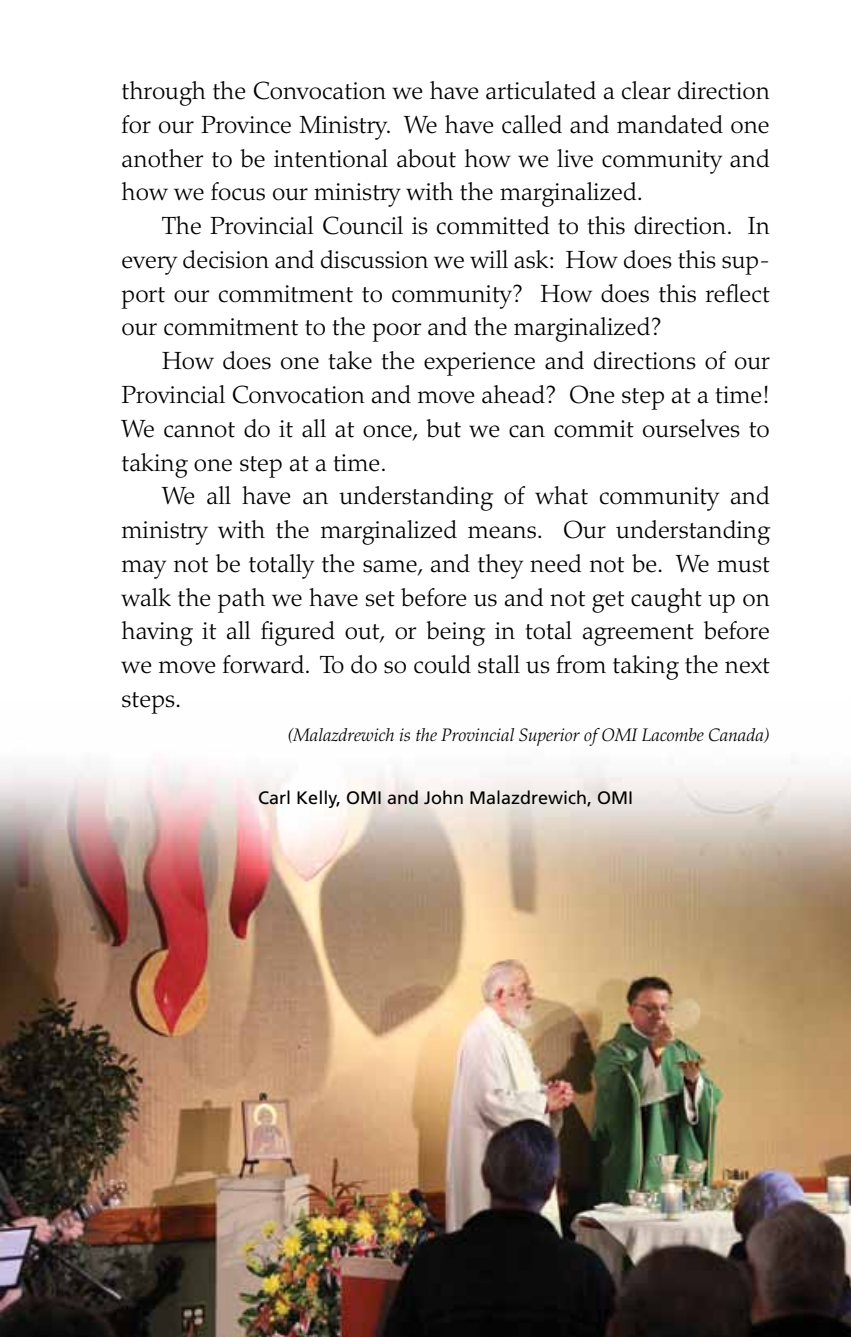
<style>
.page{position:relative;width:851px;height:1337px;background:#fff}
.page>*{position:absolute;margin:0;border:0;box-sizing:border-box;transform-origin:0 0}
.t1{font:300 24.75px/33.8px "Palatino";color:#000;text-align:justify}
.t2{font:italic 300 18px "Palatino";color:#000}
.t3{font:18px "Frutiger";color:#000}
</style>
<div class="page">
<img style="left:0;top:764px;width:850px;height:572px">
<p class="t1" style="left:122px;top:74px;width:650px">through the Convocation we have articulated a clear direction for our Province Ministry. We have called and mandated one another to be intentional about how we live community and how we focus our ministry with the marginalized.</p>
<p class="t1" style="left:122px;top:209px;width:649px;text-indent:40px">The Provincial Council is committed to this direction. In every decision and discussion we will ask: How does this sup&shy;port our commitment to community? How does this reflect our commitment to the poor and the marginalized?</p>
<p class="t1" style="left:122px;top:344px;width:649px;text-indent:40px">How does one take the experience and directions of our Provincial Convocation and move ahead? One step at a time!<br>We cannot do it all at once, but we can commit ourselves to taking one step at a time.</p>
<p class="t1" style="left:122px;top:479px;width:650px;text-indent:40px">We all have an understanding of what community and ministry with the marginalized means. Our understanding may not be totally the same, and they need not be. We must walk the path we have set before us and not get caught up on having it all figured out, or being in total agreement before we move forward. To do so could stall us from taking the next steps.</p>
<p class="t2" style="left:287px;top:724px;width:484px">(Malazdrewich is the Provincial Superior of OMI Lacombe Canada)</p>
<p class="t3" style="left:258px;top:787px;width:376px">Carl Kelly, OMI and John Malazdrewich, OMI</p>
</div>
